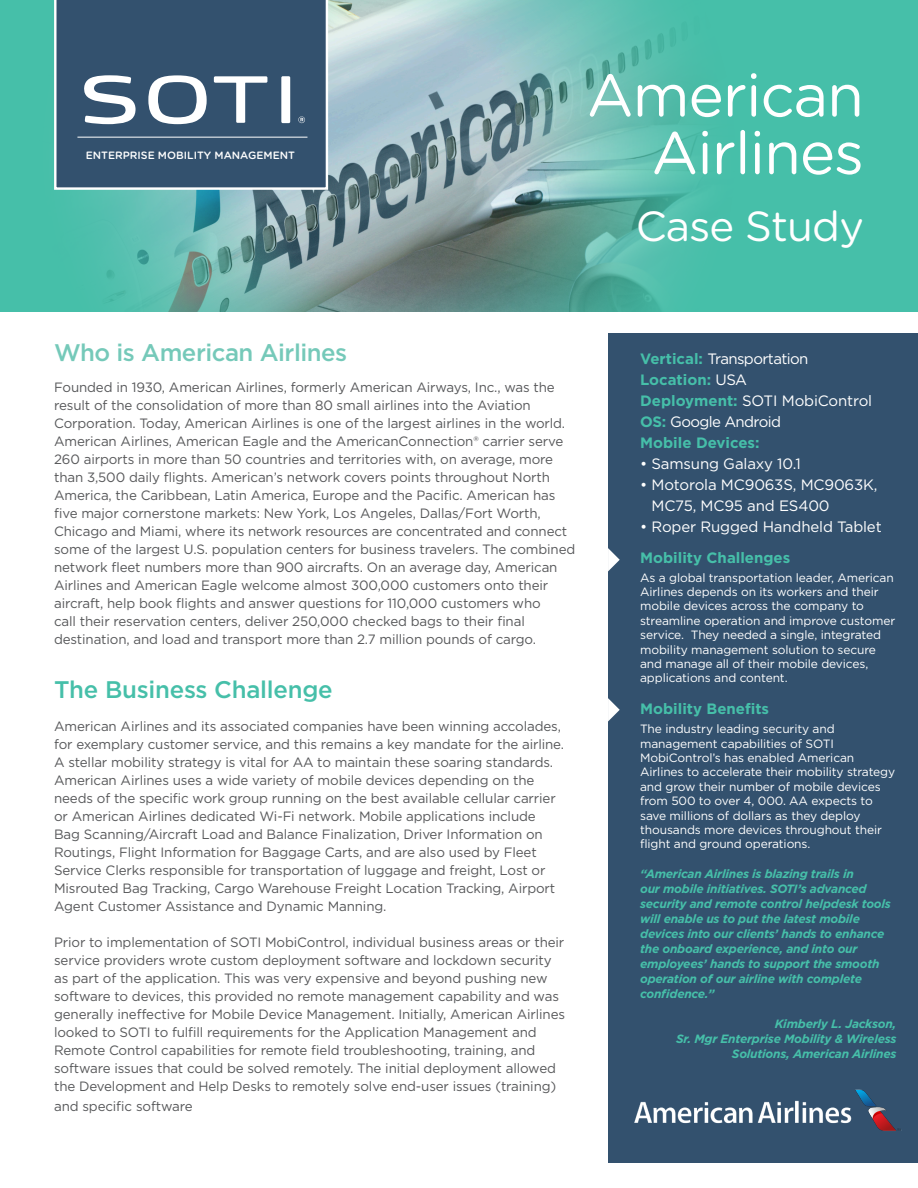
<style>
.page{position:relative;width:918px;height:1188px;background:#fff}
.page>*{position:absolute;margin:0;border:0;box-sizing:border-box;transform-origin:0 0}
.t1{font:60px "Gotham Rounded";letter-spacing:-.02em;color:#fff}
.t2{font:42px "Gotham Rounded";letter-spacing:-.02em;color:#fff}
.t3{font:500 24px "Gotham";letter-spacing:-.02em;color:#75c9b9}
.t4{font:500 24px "Gotham";letter-spacing:-.01em;color:#46bfa9}
.t5{font:700 15px/21px "Gotham";color:#46bfa9}
.t6{font:15px/21px "Gotham";letter-spacing:-.01em;color:#fff}
.t7{font:15px "Gotham";letter-spacing:-.04em;color:#fff}
.t8{font:13.5px/18px "Gotham";letter-spacing:-.01em;color:#57585a}
.t9{font:12px/14.4px "Gotham";letter-spacing:-.01em;color:#fff}
.t10{font:italic 700 12px/15px "Gotham";letter-spacing:-.02em;color:#46bfa9}
.t11{font:500 10.65px "Gotham Rounded";color:#fff}
.s1{font-weight:700;color:#46bfa9}
.s2{font-weight:400;color:#fff}
</style>
<div class="page">
<div style="left:608px;top:333px;width:310px;height:829px;background:#33516e"></div>
<div style="left:0;top:0;width:918px;height:311px;background:#46bfa9"></div>
<img style="left:84px;top:0;width:616px;height:311px">
<div style="left:54px;top:0;width:274px;height:190px;background:#33516e"></div>
<svg style="left:148px;top:75px;width:59px;height:49px;background:#8a9bac"></svg>
<svg style="left:214px;top:76px;width:53px;height:47px;background:#6c8196"></svg>
<div style="left:281px;top:76px;width:9px;height:47px;background:#fff;border-radius:2px"></div>
<svg style="left:84px;top:75px;width:52px;height:49px;background:#90a0b0"></svg>
<svg style="left:298px;top:116px;width:7px;height:7px"></svg>
<hr style="left:77px;top:137px;width:230px;height:1px;background:#fff">
<svg style="left:608px;top:698px;width:12px;height:23px"></svg>
<svg style="left:608px;top:548px;width:12px;height:23px"></svg>
<img style="left:634px;top:1089px;width:268px;height:42px">
<p class="t11" style="left:86px;top:148px;width:211px">ENTERPRISE MOBILITY MANAGEMENT</p>
<p class="t1" style="left:587px;top:54px;width:279px">American</p>
<p class="t1" style="left:651px;top:112px;width:214px">Airlines</p>
<p class="t2" style="left:636px;top:197px;width:230px">Case Study</p>
<p class="t3" style="left:54px;top:336px;width:295px">Who is American Airlines</p>
<p class="t8" style="left:54px;top:378px;width:523px">Founded in 1930, American Airlines, formerly American Airways, Inc., was the result of the consolidation of more than 80 small airlines into the Aviation Corporation. Today, American Airlines is one of the largest airlines in the world.<br>American Airlines, American Eagle and the AmericanConnection® carrier serve 260 airports in more than 50 countries and territories with, on average, more than 3,500 daily flights. American’s network covers points throughout North America, the Caribbean, Latin America, Europe and the Pacific. American has five major cornerstone markets: New York, Los Angeles, Dallas/Fort Worth, Chicago and Miami, where its network resources are concentrated and connect some of the largest U.S. population centers for business travelers. The combined network fleet numbers more than 900 aircrafts. On an average day, American Airlines and American Eagle welcome almost 300,000 customers onto their aircraft, help book flights and answer questions for 110,000 customers who<br>call their reservation centers, deliver 250,000 checked bags to their final destination, and load and transport more than 2.7 million pounds of cargo.</p>
<p class="t4" style="left:54px;top:674px;width:280px">The Business Challenge</p>
<p class="t8" style="left:54px;top:717px;width:512px">American Airlines and its associated companies have been winning accolades, for exemplary customer service, and this remains a key mandate for the airline.<br>A stellar mobility strategy is vital for AA to maintain these soaring standards.<br>American Airlines uses a wide variety of mobile devices depending on the needs of the specific work group running on the best available cellular carrier or American Airlines dedicated Wi-Fi network. Mobile applications include Bag Scanning/Aircraft Load and Balance Finalization, Driver Information on Routings, Flight Information for Baggage Carts, and are also used by Fleet Service Clerks responsible for transportation of luggage and freight, Lost or Misrouted Bag Tracking, Cargo Warehouse Freight Location Tracking, Airport Agent Customer Assistance and Dynamic Manning.</p>
<p class="t8" style="left:54px;top:933px;width:513px">Prior to implementation of SOTI MobiControl, individual business areas or their service providers wrote custom deployment software and lockdown security as part of the application. This was very expensive and beyond pushing new software to devices, this provided no remote management capability and was generally ineffective for Mobile Device Management. Initially, American Airlines looked to SOTI to fulfill requirements for the Application Management and Remote Control capabilities for remote field troubleshooting, training, and software issues that could be solved remotely. The initial deployment allowed the Development and Help Desks to remotely solve end-user issues (training)</p>
<p class="t8" style="left:54px;top:1096px;width:140px">and specific software</p>
<p class="t7" style="left:640px;top:349px;width:170px"><span class="s1">Vertical:</span> Transportation</p>
<p class="t5" style="left:640px;top:369px;width:234px">Location: <span class="s2">USA<br></span>Deployment: <span class="s2">SOTI MobiControl</span></p>
<p class="t5" style="left:640px;top:411px;width:143px">OS: <span class="s2">Google Android<br></span>Mobile Devices:</p>
<p class="t6" style="left:640px;top:453px;width:162px">• Samsung Galaxy 10.1</p>
<p class="t6" style="left:652px;top:474px;width:227px;text-indent:-11px">• Motorola MC9063S, MC9063K,<br>MC75, MC95 and ES400</p>
<p class="t6" style="left:640px;top:516px;width:243px">• Roper Rugged Handheld Tablet</p>
<p class="t5" style="left:640px;top:547px;width:152px">Mobility Challenges</p>
<p class="t9" style="left:640px;top:570px;width:257px">As a global transportation leader, American Airlines depends on its workers and their mobile devices across the company to streamline operation and improve customer service. They needed a single, integrated mobility management solution to secure and manage all of their mobile devices, applications and content.</p>
<p class="t5" style="left:640px;top:698px;width:130px">Mobility Benefits</p>
<p class="t9" style="left:640px;top:721px;width:257px">The industry leading security and management capabilities of SOTI MobiControl’s has enabled American Airlines to accelerate their mobility strategy and grow their number of mobile devices from 500 to over 4, 000. AA expects to save millions of dollars as they deploy thousands more devices throughout their flight and ground operations.</p>
<p class="t10" style="left:640px;top:867px;width:252px">“American Airlines is blazing trails in<br>our mobile initiatives. SOTI’s advanced security and remote control helpdesk tools will enable us to put the latest mobile devices into our clients’ hands to enhance the onboard experience, and into our employees’ hands to support the smooth operation of our airline with complete confidence.”</p>
<p class="t10" style="left:676px;top:1017px;width:222px;text-align:right">Kimberly L. Jackson,<br>Sr. Mgr Enterprise Mobility &amp; Wireless<br>Solutions, American Airlines</p>
</div>
